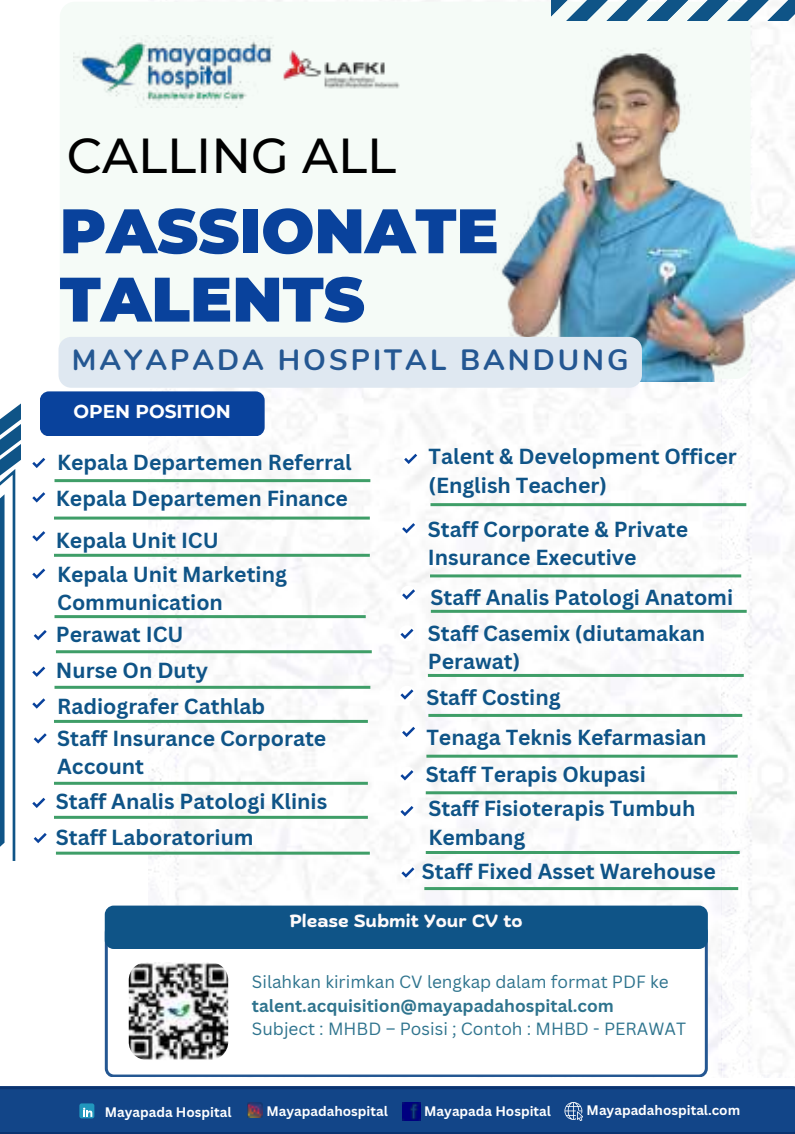
<style>
.page{position:relative;width:795px;height:1134px;background:#fff}
.page>*{position:absolute;margin:0;border:0;box-sizing:border-box;transform-origin:0 0}
.t1{font:900 62.8px/68.4px "Montserrat";color:#09429c}
.t2{font:500 48.8px "Montserrat";color:#000}
.t3{font:700 29.2px "Nunito";letter-spacing:.1em;color:#245792}
.t4{font:700 21.2px/28.4px "Canva Sans";color:#0f5487}
.t5{font:700 18.8px "Montserrat";color:#fff}
.t6{font:700 17.6px "Biski";color:#fefafa}
.t7{font:17.2px "Canva Sans";color:#2f748e}
.t8{font:700 17.2px "Canva Sans";color:#2f748e}
.t9{font:700 13.6px "Canva Sans";color:#fff}
</style>
<div class="page">
<div style="left:69px;top:2px;width:362px;height:335px;background:#f5fbf7"></div>
<div style="left:40px;top:391px;width:225px;height:45px;background:#09429c;border-radius:9px"></div>
<svg style="left:0;top:1086px;width:795px;height:48px;background:#114385"></svg>
<img style="left:247px;top:1102px;width:15px;height:15px">
<svg style="left:565px;top:1102px;width:18px;height:18px"></svg>
<img style="left:403px;top:1103px;width:18px;height:18px">
<div style="left:79px;top:1103px;width:15px;height:15px;background:#2197bd;border-radius:2px"></div>
<svg style="left:83px;top:1108px;width:9px;height:9px"></svg>
<svg style="left:105px;top:943px;width:603px;height:133px"></svg>
<img style="left:129px;top:962px;width:99px;height:98px">
<div style="left:105px;top:906px;width:603px;height:43px;background:#0f5487;border-radius:9px"></div>
<img style="left:73px;top:35px;width:204px;height:72px">
<img style="left:282px;top:41px;width:117px;height:54px">
<svg style="left:0;top:404px;width:21px;height:457px"></svg>
<hr style="left:55px;top:479px;width:315px;height:3px;background:#3f9e68">
<hr style="left:54px;top:554px;width:316px;height:3px;background:#3f9e68">
<hr style="left:55px;top:615px;width:311px;height:3px;background:#3f9e68">
<svg style="left:32px;top:457px;width:14px;height:11px"></svg>
<svg style="left:32px;top:531px;width:14px;height:11px"></svg>
<svg style="left:32px;top:568px;width:14px;height:11px"></svg>
<hr style="left:56px;top:650px;width:316px;height:3px;background:#3f9e68">
<hr style="left:55px;top:686px;width:315px;height:3px;background:#3f9e68">
<svg style="left:33px;top:630px;width:14px;height:11px"></svg>
<svg style="left:32px;top:666px;width:14px;height:11px"></svg>
<hr style="left:54px;top:720px;width:314px;height:3px;background:#3f9e68">
<svg style="left:32px;top:698px;width:14px;height:11px"></svg>
<hr style="left:430px;top:503px;width:316px;height:3px;background:#3f9e68">
<hr style="left:430px;top:574px;width:311px;height:3px;background:#3f9e68">
<svg style="left:403px;top:453px;width:15px;height:12px"></svg>
<svg style="left:400px;top:520px;width:15px;height:15px"></svg>
<hr style="left:54px;top:782px;width:314px;height:3px;background:#3f9e68">
<svg style="left:33px;top:733px;width:14px;height:11px"></svg>
<hr style="left:431px;top:610px;width:316px;height:3px;background:#3f9e68">
<hr style="left:428px;top:674px;width:316px;height:3px;background:#3f9e68">
<hr style="left:426px;top:791px;width:311px;height:3px;background:#3f9e68">
<svg style="left:400px;top:586px;width:15px;height:14px"></svg>
<svg style="left:399px;top:625px;width:15px;height:15px"></svg>
<hr style="left:428px;top:714px;width:314px;height:3px;background:#3f9e68">
<svg style="left:399px;top:686px;width:15px;height:15px"></svg>
<svg style="left:400px;top:723px;width:15px;height:14px"></svg>
<hr style="left:426px;top:755px;width:312px;height:3px;background:#3f9e68">
<svg style="left:400px;top:767px;width:14px;height:14px"></svg>
<hr style="left:54px;top:816px;width:314px;height:3px;background:#3f9e68">
<svg style="left:32px;top:797px;width:14px;height:11px"></svg>
<hr style="left:56px;top:852px;width:314px;height:3px;background:#3f9e68">
<hr style="left:426px;top:851px;width:314px;height:3px;background:#3f9e68">
<hr style="left:424px;top:887px;width:314px;height:3px;background:#3f9e68">
<svg style="left:33px;top:833px;width:14px;height:11px"></svg>
<svg style="left:399px;top:802px;width:15px;height:15px"></svg>
<svg style="left:400px;top:864px;width:15px;height:15px"></svg>
<hr style="left:54px;top:517px;width:316px;height:3px;background:#3f9e68">
<svg style="left:32px;top:492px;width:14px;height:11px"></svg>
<img style="left:431px;top:0;width:364px;height:382px">
<div style="left:59px;top:337px;width:583px;height:51px;background:#dfe8f1"></div>
<h2 class="t2" style="left:67px;top:126px;width:331px">CALLING ALL</h2>
<h1 class="t1" style="left:60px;top:197px;width:440px">PASSIONATE<br>TALENTS</h1>
<h3 class="t3" style="left:72px;top:340px;width:558px">MAYAPADA HOSPITAL BANDUNG</h3>
<p class="t5" style="left:74px;top:400px;width:159px">OPEN POSITION</p>
<p class="t4" style="left:57px;top:448px;width:296px">Kepala Departemen Referral</p>
<p class="t4" style="left:56px;top:483px;width:294px">Kepala Departemen Finance</p>
<p class="t4" style="left:56px;top:525px;width:164px">Kepala Unit ICU</p>
<p class="t4" style="left:57px;top:559px;width:231px">Kepala Unit Marketing<br>Communication</p>
<p class="t4" style="left:56px;top:620px;width:129px">Perawat ICU</p>
<p class="t4" style="left:56px;top:656px;width:154px">Nurse On Duty</p>
<p class="t4" style="left:57px;top:691px;width:210px">Radiografer Cathlab</p>
<p class="t4" style="left:57px;top:723px;width:271px">Staff Insurance Corporate<br>Account</p>
<p class="t4" style="left:56px;top:784px;width:273px;line-height:35.2px">Staff Analis Patologi Klinis<br>Staff Laboratorium</p>
<p class="t4" style="left:429px;top:442px;width:310px">Talent &amp; Development Officer (English Teacher)</p>
<p class="t4" style="left:428px;top:515px;width:262px">Staff Corporate &amp; Private<br>Insurance Executive</p>
<p class="t4" style="left:430px;top:582px;width:304px">Staff Analis Patologi Anatomi</p>
<p class="t4" style="left:428px;top:619px;width:279px">Staff Casemix (diutamakan<br>Perawat)</p>
<p class="t4" style="left:426px;top:683px;width:136px">Staff Costing</p>
<p class="t4" style="left:426px;top:723px;width:282px">Tenaga Teknis Kefarmasian</p>
<p class="t4" style="left:426px;top:759px;width:222px">Staff Terapis Okupasi</p>
<p class="t4" style="left:428px;top:794px;width:269px">Staff Fisioterapis Tumbuh<br>Kembang</p>
<p class="t4" style="left:422px;top:857px;width:295px">Staff Fixed Asset Warehouse</p>
<p class="t6" style="left:290px;top:913px;width:234px">Please Submit Your CV to</p>
<p class="t7" style="left:252px;top:970px;width:418px">Silahkan kirimkan CV lengkap dalam format PDF ke</p>
<p class="t8" style="left:252px;top:993px;width:364px">talent.acquisition@mayapadahospital.com</p>
<p class="t7" style="left:252px;top:1016px;width:436px">Subject : MHBD – Posisi ; Contoh : MHBD - PERAWAT</p>
<p class="t9" style="left:105px;top:1102px;width:128px">Mayapada Hospital</p>
<p class="t9" style="left:266px;top:1101px;width:123px">Mayapadahospital</p>
<p class="t9" style="left:424px;top:1101px;width:128px">Mayapada Hospital</p>
<p class="t9" style="left:587px;top:1100px;width:155px">Mayapadahospital.com</p>
</div>
